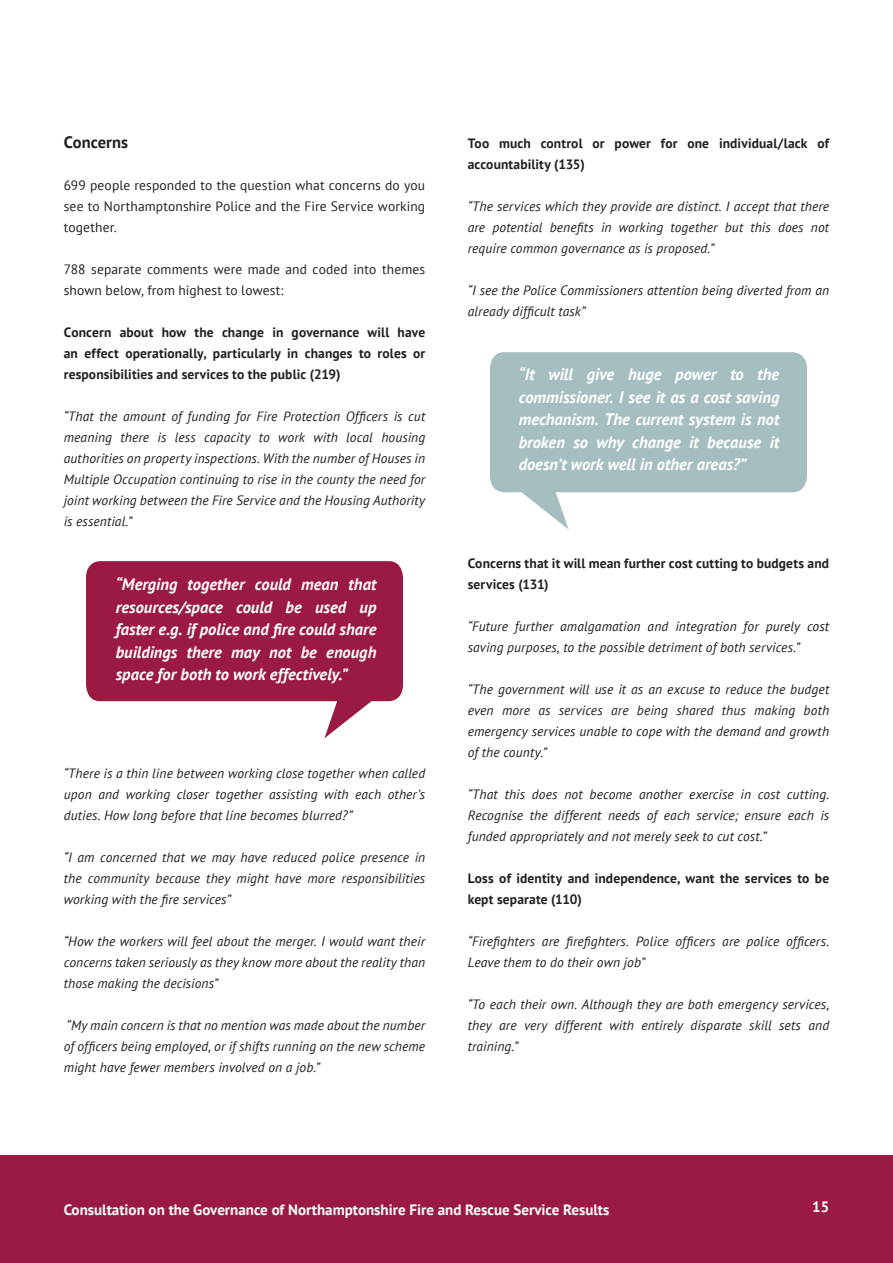
<style>
.page{position:relative;width:893px;height:1263px;background:#fff}
.page>*{position:absolute;margin:0;border:0;box-sizing:border-box;transform-origin:0 0}
.t1{font:italic 700 16.5px/22.5px "PT Sans";color:#fff;text-align:justify}
.t2{font:700 16.5px "PT Sans";color:#231f20}
.t3{font:700 15px "PT Sans";color:#fff}
.t4{font:italic 13.5px/21px "PT Sans";letter-spacing:.01em;color:#231f20;text-align:justify}
.t5{font:700 13.5px/21px "PT Sans";letter-spacing:.01em;color:#231f20}
.t6{font:13.5px/21px "PT Sans";letter-spacing:.01em;color:#231f20;text-align:justify}
</style>
<div class="page">
<svg style="left:86px;top:561px;width:317px;height:177px;fill:#9b1a42"></svg>
<svg style="left:490px;top:352px;width:317px;height:177px;fill:#a5bfc0"></svg>
<div style="left:0;top:1156px;width:893px;height:107px;background:#9b1a42"></div>
<p class="t2" style="left:64px;top:131px;width:66px">Concerns</p>
<p class="t6" style="left:64px;top:174px;width:363px">699 people responded to the question what concerns do you see to Northamptonshire Police and the Fire Service working together.</p>
<p class="t6" style="left:64px;top:258px;width:363px">788 separate comments were made and coded into themes shown below, from highest to lowest:</p>
<p class="t5" style="left:64px;top:321px;width:363px;text-align:justify">Concern about how the change in governance will have an effect operationally, particularly in changes to roles or responsibilities and services to the public (219)</p>
<p class="t4" style="left:64px;top:405px;width:363px">“That the amount of funding for Fire Protection Officers is cut meaning there is less capacity to work with local housing authorities on property inspections. With the number of Houses in Multiple Occupation continuing to rise in the county the need for joint working between the Fire Service and the Housing Authority is essential.”</p>
<p class="t1" style="left:116px;top:573px;width:262px">“Merging together could mean that resources/space could be used up faster e.g. if police and fire could share buildings there may not be enough space for both to work effectively.”</p>
<p class="t4" style="left:64px;top:762px;width:363px">“There is a thin line between working close together when called upon and working closer together assisting with each other’s duties. How long before that line becomes blurred?”</p>
<p class="t4" style="left:64px;top:846px;width:363px">“I am concerned that we may have reduced police presence in the community because they might have more responsibilities working with the fire services”</p>
<p class="t4" style="left:64px;top:930px;width:363px">“How the workers will feel about the merger. I would want their concerns taken seriously as they know more about the reality than those making the decisions”</p>
<p class="t4" style="left:64px;top:1014px;width:363px">“My main concern is that no mention was made about the number of officers being employed, or if shifts running on the new scheme might have fewer members involved on a job.”</p>
<p class="t5" style="left:468px;top:132px;width:363px">Too much control or power for one individual/lack of accountability (135)</p>
<p class="t4" style="left:468px;top:195px;width:363px">“The services which they provide are distinct. I accept that there are potential benefits in working together but this does not require common governance as is proposed.”</p>
<p class="t4" style="left:468px;top:279px;width:363px">“I see the Police Commissioners attention being diverted from an already difficult task”</p>
<p class="t1" style="left:519px;top:363px;width:262px">“It will give huge power to the commissioner. I see it as a cost saving mechanism. The current system is not broken so why change it because it doesn’t work well in other areas?”</p>
<p class="t5" style="left:468px;top:552px;width:363px">Concerns that it will mean further cost cutting to budgets and services (131)</p>
<p class="t4" style="left:468px;top:615px;width:363px">“Future further amalgamation and integration for purely cost saving purposes, to the possible detriment of both services.”</p>
<p class="t4" style="left:468px;top:678px;width:363px">“The government will use it as an excuse to reduce the budget even more as services are being shared thus making both emergency services unable to cope with the demand and growth of the county.”</p>
<p class="t4" style="left:468px;top:783px;width:363px">“That this does not become another exercise in cost cutting.<br>Recognise the different needs of each service; ensure each is funded appropriately and not merely seek to cut cost.”</p>
<p class="t5" style="left:468px;top:867px;width:363px">Loss of identity and independence, want the services to be kept separate (110)</p>
<p class="t4" style="left:468px;top:930px;width:363px">“Firefighters are firefighters. Police officers are police officers.<br>Leave them to do their own job”</p>
<p class="t4" style="left:468px;top:993px;width:363px">“To each their own. Although they are both emergency services, they are very different with entirely disparate skill sets and training.”</p>
<p class="t3" style="left:64px;top:1200px;width:547px">Consultation on the Governance of Northamptonshire Fire and Rescue Service Results</p>
<p class="t3" style="left:812px;top:1196px;width:19px">15</p>
</div>
